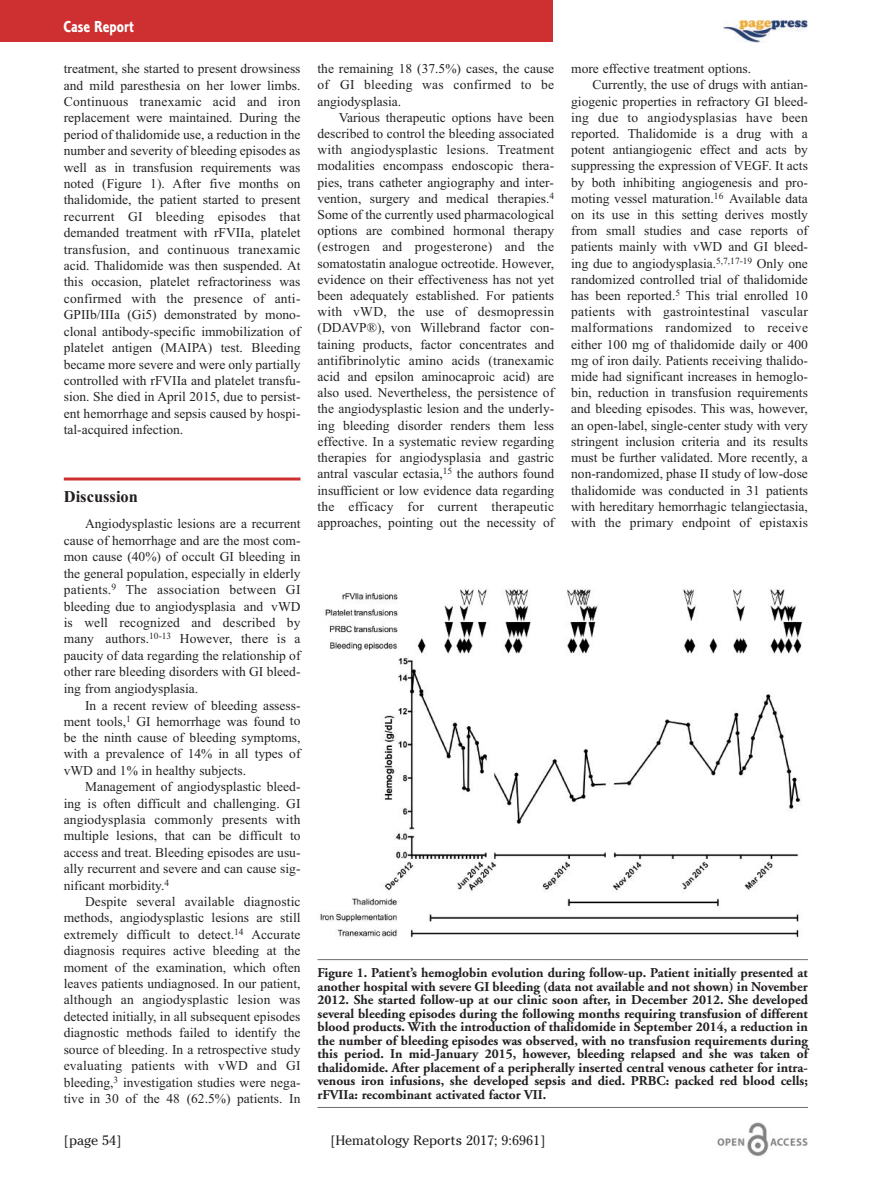
<style>
.page{position:relative;width:893px;height:1191px;background:#fff}
.page>*{position:absolute;margin:0;border:0;box-sizing:border-box;transform-origin:0 0}
.t1{font:700 16.5px "Times New Roman";color:#231f20}
.t2{font:16.5px "Corinthian Bold Condensed Plain";color:#fff}
.t3{font:13.5px/16.4px "Times New Roman";color:#222;text-align:justify}
.t4{font:700 13.5px/13.5px "Adobe Garamond";color:#231f20;text-align:justify}
.t5{font:13.5px "Times New Roman";letter-spacing:.02em;color:#222}
.t6{font:13.5px "Cheltenham";color:#231f20}
</style>
<div class="page">
<hr style="left:64px;top:477px;width:236px;height:3px;background:#ce3031">
<div style="left:0;top:0;width:553px;height:42px;background:#ce3031"></div>
<img style="left:717px;top:1123px;width:91px;height:33px">
<img style="left:723px;top:19px;width:84px;height:24px">
<hr style="left:317px;top:959px;width:491px;height:1px;background:#6c6d70">
<hr style="left:317px;top:1107px;width:491px;height:1px;background:#6c6d70">
<img style="left:320px;top:589px;width:483px;height:349px">
<p class="t2" style="left:63px;top:21px;width:72px">Case Report</p>
<p class="t3" style="left:64px;top:60px;width:238px">treatment, she started to present drowsiness and mild paresthesia on her lower limbs.<br>Continuous tranexamic acid and iron replacement were maintained. During the period of thalidomide use, a reduction in the number and severity of bleeding episodes as well as in transfusion requirements was noted (Figure 1). After five months on thalidomide, the patient started to present recurrent GI bleeding episodes that demanded treatment with rFVIIa, platelet transfusion, and continuous tranexamic acid. Thalidomide was then suspended. At this occasion, platelet refractoriness was confirmed with the presence of anti-GPIIb/IIIa (Gi5) demonstrated by mono&shy;clonal antibody-specific immobilization of platelet antigen (MAIPA) test. Bleeding became more severe and were only partially controlled with rFVIIa and platelet transfu&shy;sion. She died in April 2015, due to persist&shy;ent hemorrhage and sepsis caused by hospi&shy;tal-acquired infection.</p>
<p class="t1" style="left:64px;top:486px;width:76px">Discussion</p>
<p class="t3" style="left:64px;top:515px;width:238px;text-indent:21px">Angiodysplastic lesions are a recurrent cause of hemorrhage and are the most com&shy;mon cause (40%) of occult GI bleeding in the general population, especially in elderly patients.<sup>9</sup> The association between GI bleeding due to angiodysplasia and vWD is well recognized and described by many authors.<sup>10-13</sup> However, there is a paucity of data regarding the relationship of other rare bleeding disorders with GI bleed&shy;ing from angiodysplasia.</p>
<p class="t3" style="left:64px;top:697px;width:238px;text-indent:21px">In a recent review of bleeding assess&shy;ment tools,<sup>1</sup> GI hemorrhage was found to be the ninth cause of bleeding symptoms, with a prevalence of 14% in all types of vWD and 1% in healthy subjects.</p>
<p class="t3" style="left:64px;top:778px;width:238px;text-indent:21px">Management of angiodysplastic bleed&shy;ing is often difficult and challenging. GI angiodysplasia commonly presents with multiple lesions, that can be difficult to access and treat. Bleeding episodes are usu&shy;ally recurrent and severe and can cause sig&shy;nificant morbidity.<sup>4</sup></p>
<p class="t3" style="left:64px;top:893px;width:238px;text-indent:21px">Despite several available diagnostic methods, angiodysplastic lesions are still extremely difficult to detect.<sup>14</sup> Accurate diagnosis requires active bleeding at the moment of the examination, which often leaves patients undiagnosed. In our patient, although an angiodysplastic lesion was detected initially, in all subsequent episodes diagnostic methods failed to identify the source of bleeding. In a retrospective study evaluating patients with vWD and GI bleeding,<sup>3</sup> investigation studies were nega&shy;tive in 30 of the 48 (62.5%) patients. In</p>
<p class="t3" style="left:317px;top:60px;width:238px">the remaining 18 (37.5%) cases, the cause of GI bleeding was confirmed to be angiodysplasia.</p>
<p class="t3" style="left:317px;top:109px;width:238px;text-indent:21px">Various therapeutic options have been described to control the bleeding associated with angiodysplastic lesions. Treatment modalities encompass endoscopic thera&shy;pies, trans catheter angiography and inter&shy;vention, surgery and medical therapies.<sup>4<br></sup>Some of the currently used pharmacological options are combined hormonal therapy (estrogen and progesterone) and the somatostatin analogue octreotide. However, evidence on their effectiveness has not yet been adequately established. For patients with vWD, the use of desmopressin (DDAVP®), von Willebrand factor con&shy;taining products, factor concentrates and antifibrinolytic amino acids (tranexamic acid and epsilon aminocaproic acid) are also used. Nevertheless, the persistence of the angiodysplastic lesion and the underly&shy;ing bleeding disorder renders them less effective. In a systematic review regarding therapies for angiodysplasia and gastric antral vascular ectasia,<sup>15</sup> the authors found insufficient or low evidence data regarding the efficacy for current therapeutic approaches, pointing out the necessity of</p>
<p class="t3" style="left:571px;top:60px;width:181px">more effective treatment options.</p>
<p class="t3" style="left:592px;top:77px;width:217px">Currently, the use of drugs with antian-</p>
<p class="t3" style="left:571px;top:93px;width:238px">giogenic properties in refractory GI bleed-</p>
<p class="t5" style="left:571px;top:109px;width:238px">ing due to angiodysplasias have been</p>
<p class="t3" style="left:571px;top:125px;width:238px">reported. Thalidomide is a drug with a</p>
<p class="t3" style="left:571px;top:141px;width:238px">potent antiangiogenic effect and acts by</p>
<p class="t3" style="left:571px;top:158px;width:238px">suppressing the expression of VEGF. It acts</p>
<p class="t3" style="left:571px;top:174px;width:238px">by both inhibiting angiogenesis and pro-</p>
<p class="t3" style="left:571px;top:190px;width:238px">moting vessel maturation.<sup>16</sup> Available data</p>
<p class="t3" style="left:571px;top:206px;width:238px">on its use in this setting derives mostly</p>
<p class="t3" style="left:571px;top:222px;width:238px">from small studies and case reports of</p>
<p class="t3" style="left:571px;top:239px;width:238px">patients mainly with vWD and GI bleed-</p>
<p class="t3" style="left:571px;top:255px;width:238px">ing due to angiodysplasia.<sup>5,7,17-19</sup> Only one</p>
<p class="t3" style="left:571px;top:271px;width:238px">randomized controlled trial of thalidomide</p>
<p class="t3" style="left:571px;top:287px;width:238px">has been reported.<sup>5</sup> This trial enrolled 10</p>
<p class="t5" style="left:571px;top:304px;width:238px">patients with gastrointestinal vascular</p>
<p class="t5" style="left:571px;top:320px;width:238px">malformations randomized to receive</p>
<p class="t3" style="left:571px;top:336px;width:238px">either 100 mg of thalidomide daily or 400</p>
<p class="t3" style="left:571px;top:352px;width:238px">mg of iron daily. Patients receiving thalido-</p>
<p class="t3" style="left:571px;top:368px;width:238px">mide had significant increases in hemoglo-</p>
<p class="t3" style="left:571px;top:384px;width:238px">bin, reduction in transfusion requirements</p>
<p class="t3" style="left:571px;top:401px;width:238px">and bleeding episodes. This was, however,</p>
<p class="t3" style="left:571px;top:417px;width:238px">an open-label, single-center study with very</p>
<p class="t3" style="left:571px;top:433px;width:238px">stringent inclusion criteria and its results</p>
<p class="t3" style="left:571px;top:449px;width:238px">must be further validated. More recently, a</p>
<p class="t3" style="left:571px;top:465px;width:238px">non-randomized, phase II study of low-dose</p>
<p class="t3" style="left:571px;top:482px;width:238px">thalidomide was conducted in 31 patients</p>
<p class="t3" style="left:571px;top:498px;width:238px">with hereditary hemorrhagic telangiectasia,</p>
<p class="t3" style="left:571px;top:514px;width:238px">with the primary endpoint of epistaxis</p>
<p class="t4" style="left:317px;top:967px;width:492px">Figure 1. Patient’s hemoglobin evolution during follow-up. Patient initially presented at another hospital with severe GI bleeding (data not available and not shown) in November 2012. She started follow-up at our clinic soon after, in December 2012. She developed several bleeding episodes during the following months requiring transfusion of different blood products. With the introduction of thalidomide in September 2014, a reduction in the number of bleeding episodes was observed, with no transfusion requirements during this period. In mid-January 2015, however, bleeding relapsed and she was taken of thalidomide. After placement of a peripherally inserted central venous catheter for intra&shy;venous iron infusions, she developed sepsis and died. PRBC: packed red blood cells; rFVIIa: recombinant activated factor VII.</p>
<p class="t6" style="left:64px;top:1132px;width:59px">[page 54]</p>
<p class="t6" style="left:330px;top:1132px;width:217px">[Hematology Reports 2017; 9:6961]</p>
</div>
